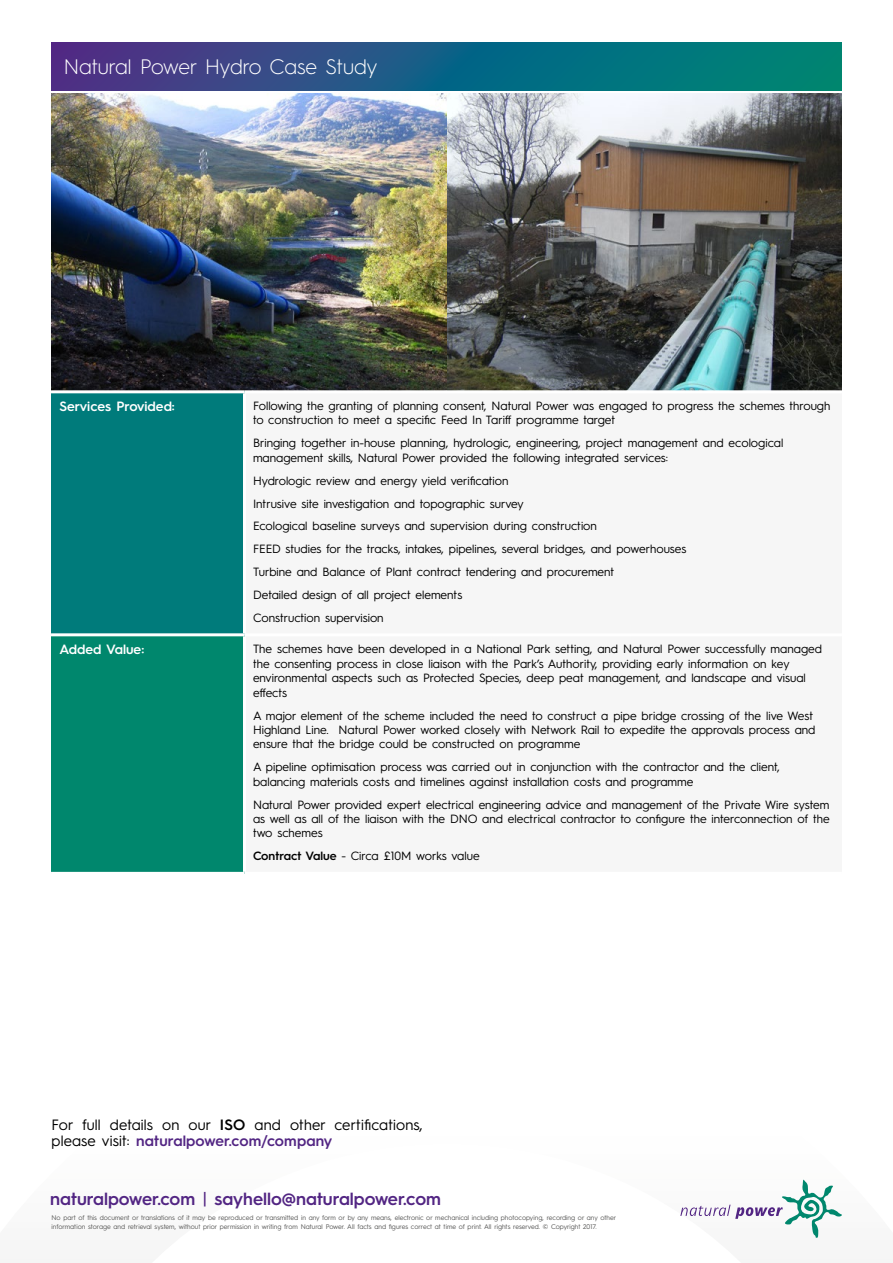
<style>
.page{position:relative;width:893px;height:1263px;background:#fff}
.page>*{position:absolute;margin:0;border:0;box-sizing:border-box;transform-origin:0 0}
.t1{font:300 21px "Hurme Geometric Sans 3";color:#fff}
.t2{font:600 17.7px "Hurme Geometric Sans 3";color:#522583}
.t3{font:15px/16.5px "Hurme Geometric Sans 3";letter-spacing:.01em;color:#000}
.t4{font:600 13.5px "Hurme Geometric Sans 3";color:#fff}
.t5{font:12px/14.4px "Hurme Geometric Sans 3";color:#000}
.t6{font:6.75px/8.7px "Hurme Geometric Sans 3";color:#575756}
.s1{font-weight:600}
.s2{font-weight:600;color:#522583}
.s3{font-weight:400;font-size:19.5px}
</style>
<div class="page">
<img style="left:51px;top:94px;width:791px;height:296px">
<svg style="left:51px;top:43px;width:791px;height:48px;background:#1b5e81"></svg>
<div style="left:51px;top:392px;width:193px;height:243px;background:#007b7b"></div>
<div style="left:51px;top:635px;width:193px;height:238px;background:#00876d"></div>
<hr style="left:51px;top:390px;width:193px;height:3px;background:#fff">
<hr style="left:243px;top:393px;width:3px;height:240px;background:#fff">
<hr style="left:51px;top:633px;width:193px;height:3px;background:#fff">
<hr style="left:243px;top:636px;width:3px;height:236px;background:#fff">
<hr style="left:51px;top:872px;width:193px;height:3px;background:#fff">
<svg style="left:680px;top:1180px;width:162px;height:58px"></svg>
<h1 class="t1" style="left:64px;top:52px;width:315px">Natural Power Hydro Case Study</h1>
<p class="t4" style="left:60px;top:397px;width:117px">Services Provided:</p>
<p class="t5" style="left:253px;top:398px;width:579px">Following the granting of planning consent, Natural Power was engaged to progress the schemes through to construction to meet a specific Feed In Tariff programme target</p>
<p class="t5" style="left:253px;top:435px;width:532px">Bringing together in-house planning, hydrologic, engineering, project management and ecological management skills, Natural Power provided the following integrated services:</p>
<p class="t5" style="left:253px;top:468px;width:435px;line-height:23px">Hydrologic review and energy yield verification<br>Intrusive site investigation and topographic survey<br>Ecological baseline surveys and supervision during construction<br>FEED studies for the tracks, intakes, pipelines, several bridges, and powerhouses Turbine and Balance of Plant contract tendering and procurement<br>Detailed design of all project elements<br>Construction supervision</p>
<p class="t4" style="left:60px;top:640px;width:86px">Added Value:</p>
<p class="t5" style="left:253px;top:641px;width:570px">The schemes have been developed in a National Park setting, and Natural Power successfully managed the consenting process in close liaison with the Park’s Authority, providing early information on key environmental aspects such as Protected Species, deep peat management, and landscape and visual effects</p>
<p class="t5" style="left:253px;top:707px;width:564px">A major element of the scheme included the need to construct a pipe bridge crossing of the live West<br>Highland Line. Natural Power worked closely with Network Rail to expedite the approvals process and ensure that the bridge could be constructed on programme</p>
<p class="t5" style="left:253px;top:759px;width:528px">A pipeline optimisation process was carried out in conjunction with the contractor and the client, balancing materials costs and timelines against installation costs and programme</p>
<p class="t5" style="left:253px;top:796px;width:578px;text-align:justify">Natural Power provided expert electrical engineering advice and management of the Private Wire system as well as all of the liaison with the DNO and electrical contractor to configure the interconnection of the two schemes</p>
<p class="t5" style="left:253px;top:848px;width:228px"><span class="s1">Contract Value</span> - Circa £10M works value</p>
<p class="t3" style="left:52px;top:1115px;width:373px">For full details on our <span class="s1">ISO</span> and other certifications, please visit: <span class="s2">naturalpower.com/company</span></p>
<h2 class="t2" style="left:50px;top:1186px;width:392px">naturalpower.com <span class="s3">|</span> sayhello@naturalpower.com</h2>
<p class="t6" style="left:52px;top:1213px;width:566px">No part of this document or translations of it may be reproduced or transmitted in any form or by any means, electronic or mechanical including photocopying, recording or any other information storage and retrieval system, without prior permission in writing from Natural Power. All facts and figures correct at time of print. All rights reserved. © Copyright 2017.</p>
</div>
